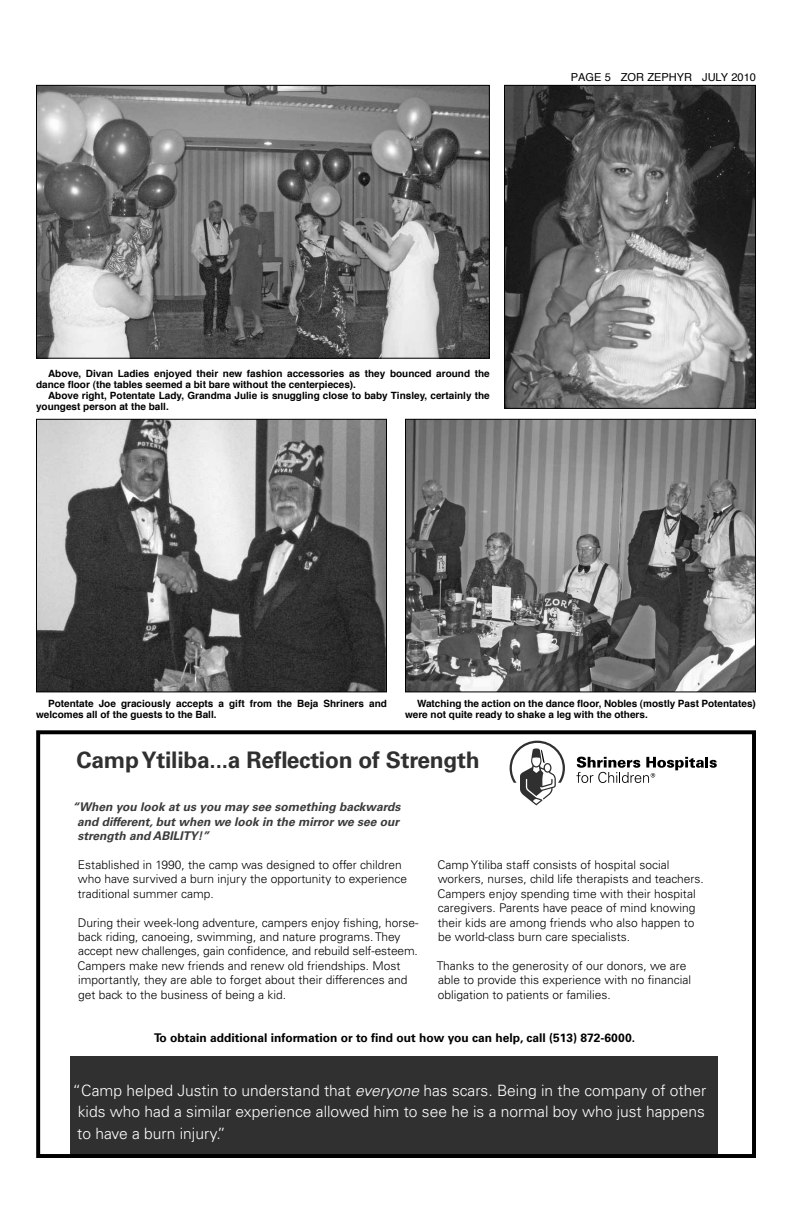
<style>
.page{position:relative;width:792px;height:1224px;background:#fff}
.page>*{position:absolute;margin:0;border:0;box-sizing:border-box;transform-origin:0 0}
.t1{font:700 22.8px "Univers LT Std";letter-spacing:-.01em;color:#303030}
.t2{font:300 15.6px/21.6px "Univers LT Std";color:#fff;text-align:justify}
.t3{font:300 12px/14.4px "Univers LT Std";color:#000}
.t4{font:italic 700 12px/14.4px "Univers LT Std";color:#3b3b3b;text-align:justify}
.t5{font:700 12px "Univers LT Std";color:#000}
.t6{font:11px "Helvetica";color:#000}
.t7{font:700 10px/11px "Helvetica";color:#000}
.s1{font-style:italic}
</style>
<div class="page">
<img style="left:38px;top:87px;width:450px;height:270px">
<div style="left:36px;top:85px;width:454px;height:274px;border:1px solid #000"></div>
<img style="left:506px;top:87px;width:248px;height:320px">
<div style="left:504px;top:85px;width:252px;height:324px;border:1px solid #000"></div>
<img style="left:407px;top:421px;width:347px;height:269px">
<div style="left:405px;top:419px;width:351px;height:273px;border:1px solid #000"></div>
<img style="left:38px;top:421px;width:347px;height:269px">
<div style="left:36px;top:419px;width:351px;height:273px;border:1px solid #000"></div>
<div style="left:70px;top:1056px;width:648px;height:100px;background:#303030"></div>
<svg style="left:510px;top:741px;width:55px;height:64px"></svg>
<svg style="left:576px;top:757px;width:141px;height:26px"></svg>
<div style="left:36px;top:730px;width:720px;height:428px;border:4px solid #000"></div>
<p class="t6" style="left:571px;top:69px;width:187px">PAGE 5 ZOR ZEPHYR JULY 2010</p>
<p class="t7" style="left:36px;top:368px;width:455px;text-indent:12px">Above, Divan Ladies enjoyed their new fashion accessories as they bounced around the dance floor (the tables seemed a bit bare without the centerpieces).</p>
<p class="t7" style="left:36px;top:390px;width:455px;text-indent:12px">Above right, Potentate Lady, Grandma Julie is snuggling close to baby Tinsley, certainly the youngest person at the ball.</p>
<p class="t7" style="left:36px;top:698px;width:352px;text-indent:12px">Potentate Joe graciously accepts a gift from the Beja Shriners and welcomes all of the guests to the Ball.</p>
<p class="t7" style="left:405px;top:698px;width:352px;text-indent:12px">Watching the action on the dance floor, Nobles (mostly Past Potentates) were not quite ready to shake a leg with the others.</p>
<h1 class="t1" style="left:76px;top:747px;width:405px">Camp Ytiliba...a Reflection of Strength</h1>
<p class="t4" style="left:77px;top:800px;width:325px;text-indent:-5px">“When you look at us you may see something backwards and different, but when we look in the mirror we see our strength and ABILITY!”</p>
<p class="t3" style="left:78px;top:858px;width:331px">Established in 1990, the camp was designed to offer children who have survived a burn injury the opportunity to experience traditional summer camp.</p>
<p class="t3" style="left:78px;top:915px;width:342px">During their week-long adventure, campers enjoy fishing, horse&shy;back riding, canoeing, swimming, and nature programs. They accept new challenges, gain confidence, and rebuild self-esteem.<br>Campers make new friends and renew old friendships. Most importantly, they are able to forget about their differences and get back to the business of being a kid.</p>
<p class="t3" style="left:438px;top:858px;width:268px">Camp Ytiliba staff consists of hospital social workers, nurses, child life therapists and teachers.<br>Campers enjoy spending time with their hospital caregivers. Parents have peace of mind knowing their kids are among friends who also happen to be world-class burn care specialists.</p>
<p class="t3" style="left:437px;top:958px;width:256px">Thanks to the generosity of our donors, we are able to provide this experience with no financial obligation to patients or families.</p>
<p class="t5" style="left:154px;top:1031px;width:483px">To obtain additional information or to find out how you can help, call (513) 872-6000.</p>
<p class="t2" style="left:73px;top:1080px;width:635px">“Camp helped Justin to understand that <span class="s1">everyone</span> has scars. Being in the company of other kids who had a similar experience allowed him to see he is a normal boy who just happens to have a burn injury.”</p>
</div>
